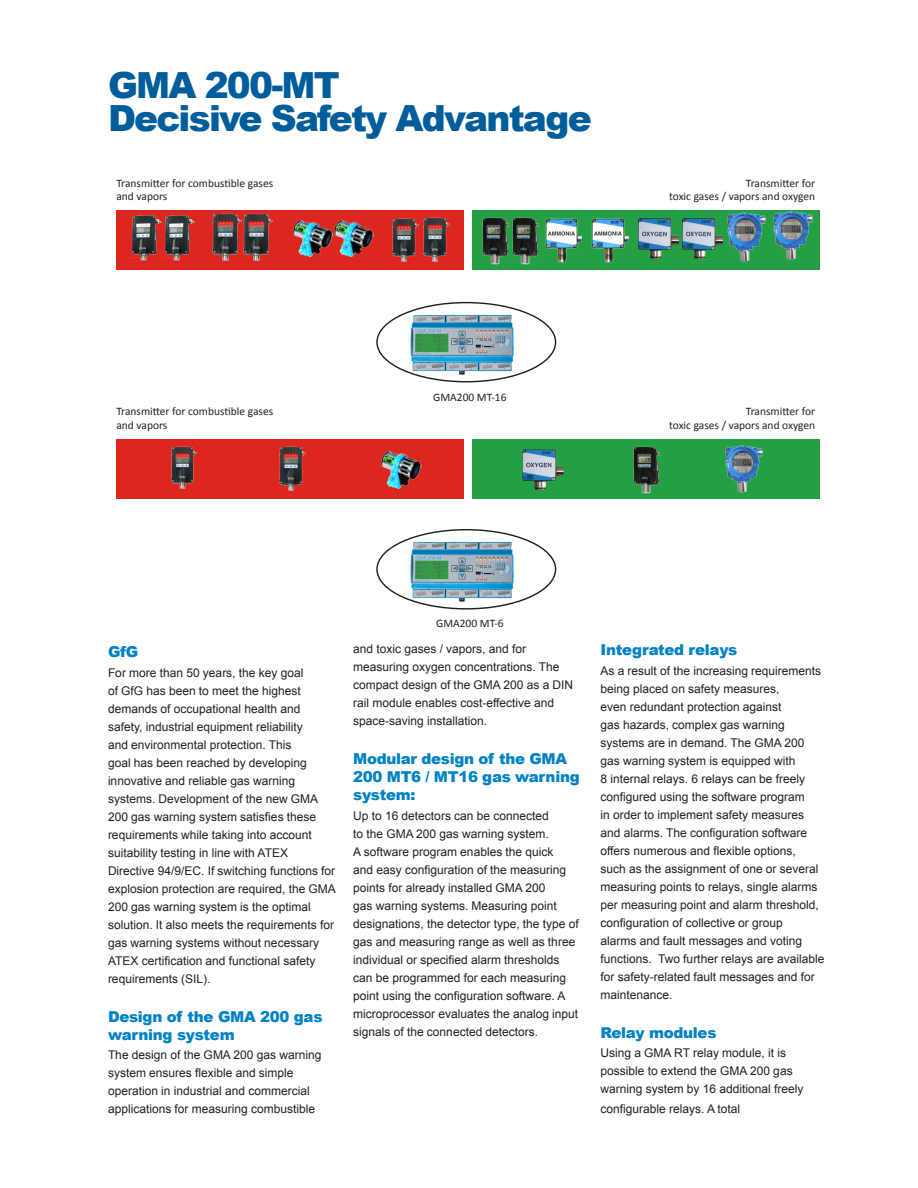
<style>
.page{position:relative;width:918px;height:1188px;background:#fff}
.page>*{position:absolute;margin:0;border:0;box-sizing:border-box;transform-origin:0 0}
._9Inside_Main_Subhea{font:900 36px "Arial";letter-spacing:-.05em;color:#005d9c}
._5Subhead{font:900 15px/18px "Arial";letter-spacing:-.02em;color:#0082c5}
._1Body{font:900 15px/18px "Arial";letter-spacing:-.02em;color:#0082c5}
._1Body-2{font:12px/18px "Arial";color:#231f20}
.t1{font:11.4px/13.8px "Calibri";color:#231f20}
</style>
<div class="page">
<div style="left:116px;top:210px;width:347px;height:59px;background:#de2620"></div>
<div style="left:472px;top:210px;width:348px;height:59px;background:#259f43"></div>
<div style="left:117px;top:439px;width:347px;height:60px;background:#de2620"></div>
<div style="left:473px;top:439px;width:347px;height:60px;background:#259f43"></div>
<img style="left:408px;top:314px;width:108px;height:62px">
<img style="left:408px;top:541px;width:108px;height:62px">
<img style="left:423px;top:218px;width:27px;height:43px">
<img style="left:515px;top:217px;width:25px;height:48px">
<img style="left:591px;top:218px;width:38px;height:45px">
<img style="left:638px;top:218px;width:41px;height:41px">
<img style="left:682px;top:218px;width:41px;height:41px">
<img style="left:727px;top:213px;width:39px;height:48px">
<img style="left:774px;top:211px;width:38px;height:49px">
<img style="left:725px;top:446px;width:37px;height:47px">
<img style="left:334px;top:219px;width:40px;height:38px">
<img style="left:293px;top:219px;width:40px;height:38px">
<img style="left:381px;top:450px;width:41px;height:39px">
<img style="left:212px;top:214px;width:60px;height:46px">
<img style="left:170px;top:446px;width:27px;height:43px">
<img style="left:482px;top:217px;width:33px;height:48px">
<img style="left:633px;top:446px;width:28px;height:48px">
<img style="left:392px;top:218px;width:27px;height:44px">
<img style="left:279px;top:447px;width:27px;height:44px">
<img style="left:545px;top:218px;width:37px;height:45px">
<img style="left:128px;top:215px;width:33px;height:46px">
<img style="left:161px;top:215px;width:34px;height:46px">
<img style="left:522px;top:449px;width:42px;height:41px">
<p class="_9Inside_Main_Subhea" style="left:108px;top:59px;width:233px">GMA 200-MT</p>
<p class="_9Inside_Main_Subhea" style="left:108px;top:92px;width:485px">Decisive Safety Advantage</p>
<p class="t1" style="left:116px;top:175px;width:158px">Transmitter for combustible gases and vapors</p>
<p class="t1" style="left:669px;top:175px;width:148px;text-align:right">Transmitter for<br>toxic gases / vapors and oxygen</p>
<p class="t1" style="left:116px;top:404px;width:158px">Transmitter for combustible gases and vapors</p>
<p class="t1" style="left:433px;top:389px;width:75px">GMA200 MT-16</p>
<p class="t1" style="left:669px;top:404px;width:148px;text-align:right">Transmitter for<br>toxic gases / vapors and oxygen</p>
<p class="_5Subhead" style="left:108px;top:642px;width:32px">GfG</p>
<p class="_1Body-2" style="left:108px;top:664px;width:229px">For more than 50 years, the key goal<br>of GfG has been to meet the highest demands of occupational health and safety, industrial equipment reliability<br>and environmental protection. This<br>goal has been reached by developing innovative and reliable gas warning systems. Development of the new GMA 200 gas warning system satisfies these requirements while taking into account suitability testing in line with ATEX Directive 94/9/EC. If switching functions for explosion protection are required, the GMA 200 gas warning system is the optimal solution. It also meets the requirements for gas warning systems without necessary ATEX certification and functional safety requirements (SIL).</p>
<p class="_5Subhead" style="left:108px;top:1007px;width:216px">Design of the GMA 200 gas warning system</p>
<p class="_1Body-2" style="left:108px;top:1046px;width:215px">The design of the GMA 200 gas warning system ensures flexible and simple operation in industrial and commercial applications for measuring combustible</p>
<p class="t1" style="left:436px;top:616px;width:69px">GMA200 MT-6</p>
<p class="_1Body-2" style="left:353px;top:640px;width:221px">and toxic gases / vapors, and for measuring oxygen concentrations. The compact design of the GMA 200 as a DIN rail module enables cost-effective and space-saving installation.</p>
<p class="_1Body" style="left:353px;top:749px;width:228px">Modular design of the GMA<br>200 MT6 / MT16 gas warning system:</p>
<p class="_1Body-2" style="left:353px;top:807px;width:227px">Up to 16 detectors can be connected<br>to the GMA 200 gas warning system.<br>A software program enables the quick<br>and easy configuration of the measuring points for already installed GMA 200<br>gas warning systems. Measuring point designations, the detector type, the type of gas and measuring range as well as three individual or specified alarm thresholds can be programmed for each measuring point using the configuration software. A microprocessor evaluates the analog input signals of the connected detectors.</p>
<p class="_5Subhead" style="left:600px;top:640px;width:138px">Integrated relays</p>
<p class="_1Body-2" style="left:600px;top:661px;width:225px">As a result of the increasing requirements being placed on safety measures,<br>even redundant protection against<br>gas hazards, complex gas warning systems are in demand. The GMA 200 gas warning system is equipped with<br>8 internal relays. 6 relays can be freely configured using the software program<br>in order to implement safety measures and alarms. The configuration software offers numerous and flexible options,<br>such as the assignment of one or several measuring points to relays, single alarms per measuring point and alarm threshold, configuration of collective or group<br>alarms and fault messages and voting functions. Two further relays are available for safety-related fault messages and for maintenance.</p>
<p class="_5Subhead" style="left:600px;top:1023px;width:118px">Relay modules</p>
<p class="_1Body-2" style="left:600px;top:1044px;width:204px">Using a GMA RT relay module, it is possible to extend the GMA 200 gas warning system by 16 additional freely</p>
<p class="_1Body-2" style="left:600px;top:1100px;width:141px">configurable relays. A total</p>
</div>
